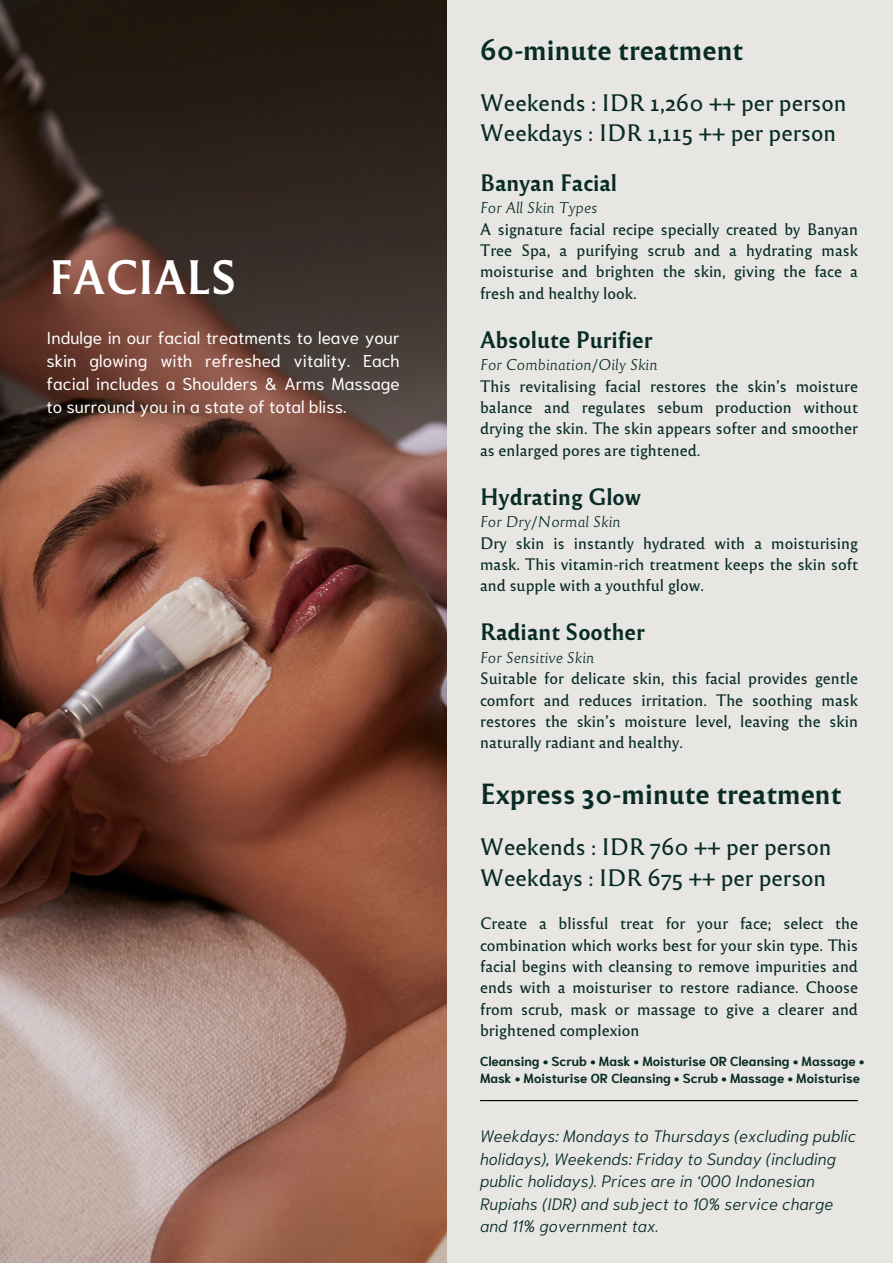
<style>
.page{position:relative;width:893px;height:1264px;background:#fff}
.page>*{position:absolute;margin:0;border:0;box-sizing:border-box;transform-origin:0 0}
.t1{font:45px "Reforma 1969 Negra";color:#fff}
.t2{font:27.15px "Reforma 1969 Negra";color:#082b26}
.t3{font:22.2px/30.5px "Reforma 1969 Gris";color:#082b26}
.t4{font:22.05px "Reforma 1969 Negra";color:#082b26}
.t5{font:17.1px/23.2px "Niramit";color:#fff;text-align:justify}
.t6{font:italic 300 16.5px/22.5px "Niramit";color:#082b26}
.t7{font:15.45px/21.3px "Reforma 1969 Gris";color:#082b26;text-align:justify}
.t8{font:14.55px "Reforma 1969 Blanca Italica";color:#082b26}
.t9{font:700 13.05px/17.4px "Niramit";color:#082b26}
</style>
<div class="page">
<div style="left:0;top:0;width:892px;height:1262px;background:#e7e6e2"></div>
<img style="left:0;top:0;width:446px;height:1262px">
<hr style="left:480px;top:1099px;width:378px;height:2px;background:#000">
<p class="t1" style="left:49px;top:244px;width:189px">FACIALS</p>
<p class="t5" style="left:46px;top:324px;width:355px">Indulge in our facial treatments to leave your skin glowing with refreshed vitality. Each facial includes a Shoulders &amp; Arms Massage to surround you in a state of total bliss.</p>
<p class="t2" style="left:480px;top:30px;width:264px">60-minute treatment</p>
<p class="t3" style="left:480px;top:86px;width:368px">Weekends : IDR 1,260 ++ per person<br>Weekdays : IDR 1,115 ++ per person</p>
<p class="t4" style="left:480px;top:166px;width:139px">Banyan Facial</p>
<p class="t8" style="left:480px;top:197px;width:119px">For All Skin Types</p>
<p class="t7" style="left:480px;top:217px;width:379px">A signature facial recipe specially created by Banyan Tree Spa, a purifying scrub and a hydrating mask moisturise and brighten the skin, giving the face a fresh and healthy look.</p>
<p class="t4" style="left:480px;top:323px;width:174px">Absolute Purifier</p>
<p class="t8" style="left:480px;top:354px;width:179px">For Combination/Oily Skin</p>
<p class="t7" style="left:480px;top:374px;width:379px">This revitalising facial restores the skin’s moisture balance and regulates sebum production without drying the skin. The skin appears softer and smoother as enlarged pores are tightened.</p>
<p class="t4" style="left:480px;top:480px;width:163px">Hydrating Glow</p>
<p class="t8" style="left:480px;top:511px;width:142px">For Dry/Normal Skin</p>
<p class="t7" style="left:480px;top:531px;width:379px">Dry skin is instantly hydrated with a moisturising mask. This vitamin-rich treatment keeps the skin soft and supple with a youthful glow.</p>
<p class="t4" style="left:480px;top:616px;width:166px">Radiant Soother</p>
<p class="t8" style="left:480px;top:647px;width:116px">For Sensitive Skin</p>
<p class="t7" style="left:480px;top:667px;width:379px">Suitable for delicate skin, this facial provides gentle comfort and reduces irritation. The soothing mask restores the skin’s moisture level, leaving the skin naturally radiant and healthy.</p>
<p class="t2" style="left:480px;top:773px;width:363px">Express 30-minute treatment</p>
<p class="t3" style="left:480px;top:830px;width:353px">Weekends : IDR 760 ++ per person<br>Weekdays : IDR 675 ++ per person</p>
<p class="t7" style="left:480px;top:912px;width:379px">Create a blissful treat for your face; select the combination which works best for your skin type. This facial begins with cleansing to remove impurities and ends with a moisturiser to restore radiance. Choose from scrub, mask or massage to give a clearer and brightened complexion</p>
<p class="t9" style="left:480px;top:1051px;width:386px">Cleansing • Scrub • Mask • Moisturise OR Cleansing • Massage •<br>Mask • Moisturise OR Cleansing • Scrub • Massage • Moisturise</p>
<p class="t6" style="left:480px;top:1123px;width:377px">Weekdays: Mondays to Thursdays (excluding public holidays), Weekends: Friday to Sunday (including public holidays). Prices are in ‘000 Indonesian Rupiahs (IDR) and subject to 10% service charge and 11% government tax.</p>
</div>
